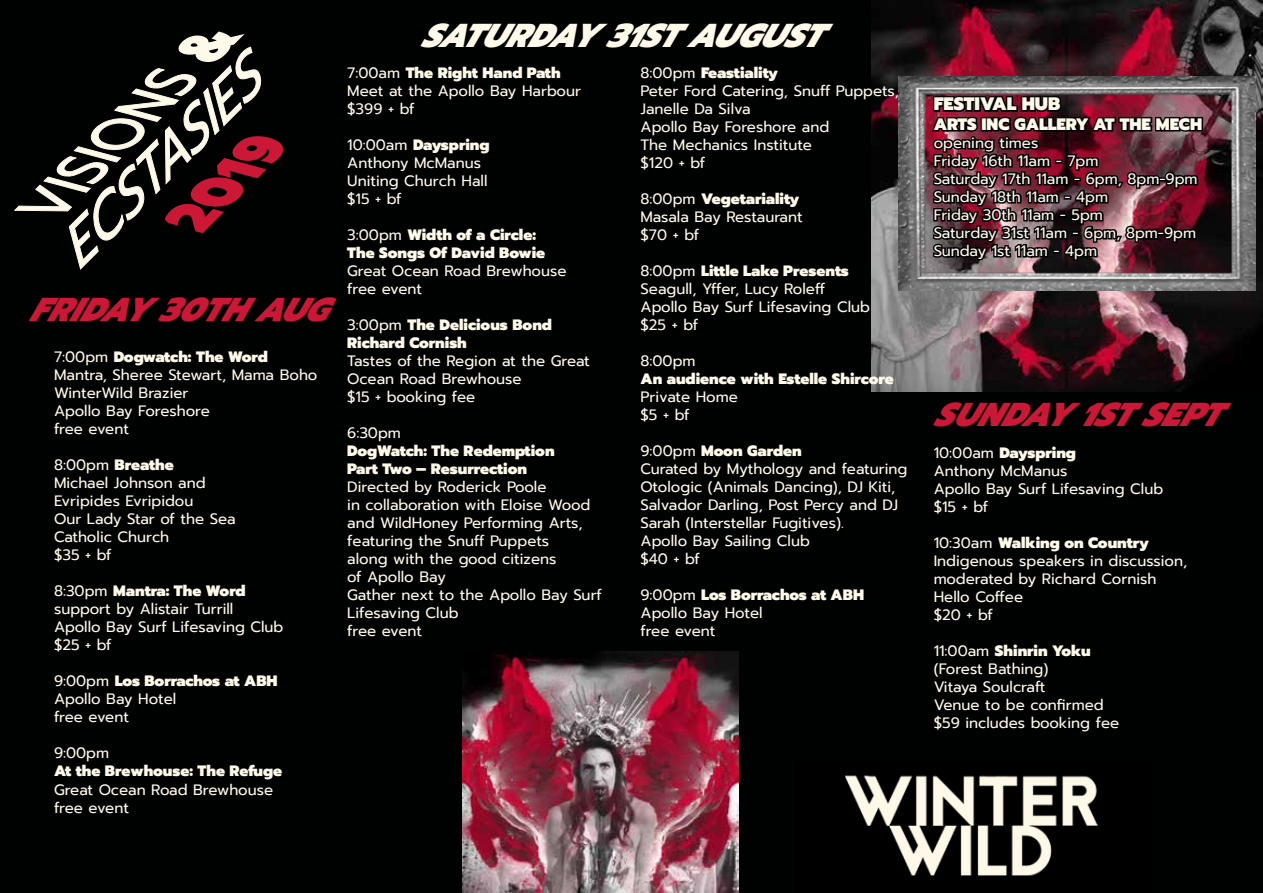
<style>
.page{position:relative;width:1263px;height:893px;background:#000101}
.page>*{position:absolute;margin:0;border:0;box-sizing:border-box;transform-origin:0 0}
.t1{font:italic 54px "Prompt";color:#fff9ea}
.t2{font:italic 900 54px "Prompt";color:#cc1836}
.t3{font:italic 900 33px "Prompt";color:#cc1836}
.t4{font:italic 900 33px "Prompt";color:#fff9ea}
.t5{font:900 18px "Prompt";color:#fff9ea}
.t6{font:900 16.5px "Prompt";color:#fff9ea}
.t7{font:15px/18px "Prompt";color:#fff9ea}
.t8{font:900 15px/18px "Prompt";color:#fff9ea}
.s1{font-weight:900}
.s2{font-weight:400}
</style>
<div class="page">
<div style="left:46px;top:270px;width:241px;height:8px;background:#000101"></div>
<div style="left:14px;top:28px;width:286px;height:242px;background:#000101"></div>
<svg style="left:9px;top:0;width:246px;height:244px;background:#0c0c0b"></svg>
<img style="left:872px;top:0;width:391px;height:391px">
<img style="left:463px;top:652px;width:275px;height:241px">
<img style="left:898px;top:77px;width:358px;height:213px">
<img style="left:930px;top:92px;width:274px;height:170px">
<img style="left:790px;top:758px;width:360px;height:135px">
<h1 class="t1" style="left:15px;top:183px;width:269px;rotate:-45deg">VISIONS <span class="s1">&amp;</span></h1>
<h1 class="t1" style="left:38px;top:231px;width:265px;rotate:-45deg">ECSTASIES</h1>
<h1 class="t2" style="left:160px;top:191px;width:129px;rotate:-45deg">2019</h1>
<h2 class="t3" style="left:28px;top:284px;width:328px">FRIDAY30THAUG</h2>
<p class="t7" style="left:54px;top:348px;width:265px">7:00pm <span class="s1">Dogwatch: The Word<br></span>Mantra, Sheree Stewart, Mama Boho<br>WinterWild Brazier<br>Apollo Bay Foreshore<br>free event</p>
<p class="t7" style="left:54px;top:456px;width:183px">8:00pm <span class="s1">Breathe<br></span>Michael Johnson and<br>Evripides Evripidou<br>Our Lady Star of the Sea<br>Catholic Church<br>$35 + bf</p>
<p class="t7" style="left:54px;top:582px;width:231px">8:30pm <span class="s1">Mantra: The Word </span>support by Alistair Turrill<br>Apollo Bay Surf Lifesaving Club $25 + bf</p>
<p class="t7" style="left:54px;top:672px;width:225px">9:00pm <span class="s1">Los Borrachos at ABH<br></span>Apollo Bay Hotel<br>free event</p>
<p class="t7" style="left:54px;top:744px;width:57px">9:00pm</p>
<p class="t8" style="left:54px;top:762px;width:230px">At the Brewhouse: The Refuge</p>
<p class="t7" style="left:54px;top:780px;width:221px">Great Ocean Road Brewhouse free event</p>
<h2 class="t4" style="left:419px;top:10px;width:431px">SATURDAY31STAUGUST</h2>
<p class="t7" style="left:347px;top:64px;width:235px">7:00am <span class="s1">The Right Hand Path<br></span>Meet at the Apollo Bay Harbour $399 + bf</p>
<p class="t7" style="left:347px;top:136px;width:144px">10:00am <span class="s1">Dayspring<br></span>Anthony McManus<br>Uniting Church Hall $15 + bf</p>
<p class="t8" style="left:347px;top:226px;width:199px"><span class="s2">3:00pm</span> Width of a Circle:<br>The Songs Of David Bowie</p>
<p class="t7" style="left:347px;top:262px;width:221px">Great Ocean Road Brewhouse free event</p>
<p class="t8" style="left:347px;top:316px;width:206px"><span class="s2">3:00pm</span> The Delicious Bond<br>Richard Cornish</p>
<p class="t7" style="left:347px;top:352px;width:244px">Tastes of the Region at the Great<br>Ocean Road Brewhouse<br>$15 + booking fee</p>
<p class="t7" style="left:347px;top:424px;width:55px">6:30pm</p>
<p class="t8" style="left:347px;top:442px;width:209px">DogWatch: The Redemption<br>Part Two – Resurrection</p>
<p class="t7" style="left:347px;top:478px;width:256px">Directed by Roderick Poole<br>in collaboration with Eloise Wood and WildHoney Performing Arts, featuring the Snuff Puppets<br>along with the good citizens<br>of Apollo Bay<br>Gather next to the Apollo Bay Surf<br>Lifesaving Club<br>free event</p>
<p class="t7" style="left:640px;top:64px;width:260px">8:00pm <span class="s1">Feastiality<br></span>Peter Ford Catering, Snuff Puppets,<br>Janelle Da Silva<br>Apollo Bay Foreshore and<br>The Mechanics Institute<br>$120 + bf</p>
<p class="t7" style="left:640px;top:190px;width:164px">8:00pm <span class="s1">Vegetariality<br></span>Masala Bay Restaurant $70 + bf</p>
<p class="t7" style="left:640px;top:262px;width:231px">8:00pm <span class="s1">Little Lake Presents<br></span>Seagull, Yffer, Lucy Roleff<br>Apollo Bay Surf Lifesaving Club $25 + bf</p>
<p class="t7" style="left:640px;top:352px;width:57px">8:00pm</p>
<p class="t8" style="left:640px;top:370px;width:255px">An audience with Estelle Shircore</p>
<p class="t7" style="left:640px;top:388px;width:99px">Private Home $5 + bf</p>
<p class="t7" style="left:640px;top:442px;width:268px">9:00pm <span class="s1">Moon Garden<br></span>Curated by Mythology and featuring<br>Otologic (Animals Dancing), DJ Kiti,<br>Salvador Darling, Post Percy and DJ<br>Sarah (Interstellar Fugitives).<br>Apollo Bay Sailing Club<br>$40 + bf</p>
<p class="t7" style="left:640px;top:586px;width:225px">9:00pm <span class="s1">Los Borrachos at ABH<br></span>Apollo Bay Hotel<br>free event</p>
<p class="t5" style="left:934px;top:90px;width:128px">FESTIVAL HUB</p>
<p class="t6" style="left:934px;top:112px;width:270px">ARTS INC GALLERY AT THE MECH</p>
<p class="t7" style="left:934px;top:134px;width:265px">opening times<br>Friday 16th 11am - 7pm<br>Saturday 17th 11am - 6pm, 8pm-9pm<br>Sunday 18th 11am - 4pm<br>Friday 30th 11am - 5pm<br>Saturday 31st 11am - 6pm, 8pm-9pm<br>Sunday 1st 11am - 4pm</p>
<h2 class="t3" style="left:932px;top:390px;width:317px">SUNDAY1STSEPT</h2>
<p class="t7" style="left:934px;top:444px;width:231px">10:00am <span class="s1">Dayspring<br></span>Anthony McManus<br>Apollo Bay Surf Lifesaving Club $15 + bf</p>
<p class="t7" style="left:934px;top:534px;width:255px">10:30am <span class="s1">Walking on Country<br></span>Indigenous speakers in discussion, moderated by Richard Cornish<br>Hello Coffee<br>$20 + bf</p>
<p class="t7" style="left:934px;top:642px;width:187px">11:00am <span class="s1">Shinrin Yoku </span>(Forest Bathing)<br>Vitaya Soulcraft<br>Venue to be confirmed $59 includes booking fee</p>
</div>
